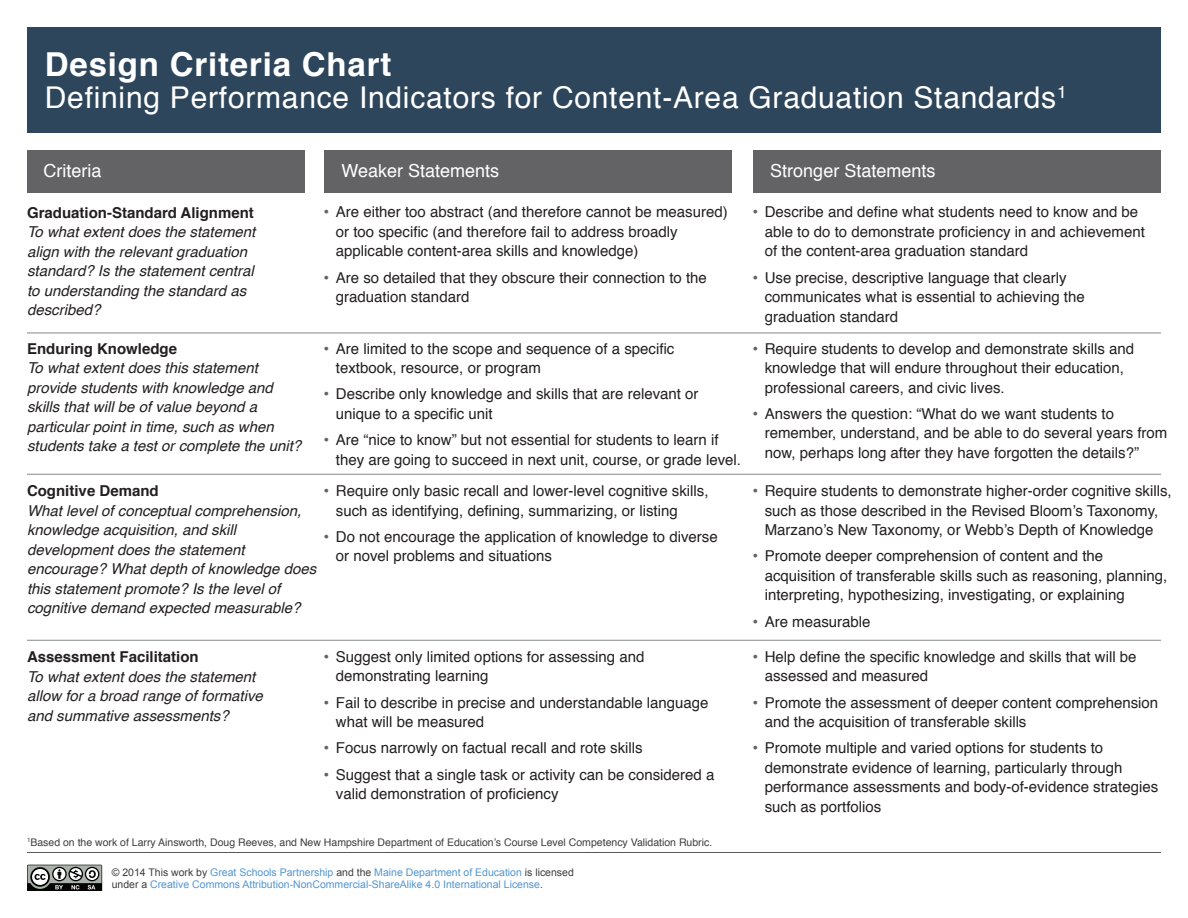
<style>
.page{position:relative;width:1188px;height:918px;background:#fff}
.page>*{position:absolute;margin:0;border:0;box-sizing:border-box;transform-origin:0 0}
.t1{font:700 33px "Helvetica";letter-spacing:.025em;color:#fff}
.t2{font:30px "Helvetica";letter-spacing:.025em;color:#fff}
.t3{font:18px "Helvetica";color:#fff}
.t4{font:15px/19.5px "Helvetica";color:#231f20}
.t5{font:italic 15px/19.5px "Helvetica";color:#231f20}
.t6{font:700 15px "Helvetica";color:#231f20}
.t7{font:10.5px/12px "Arial";color:#5296d0}
.t8{font:10.5px "Helvetica";color:#3e3e3f}
.s1{font-family:"Arial";color:#636366}
.s2{color:#3e3e3f}
</style>
<div class="page">
<div style="left:27px;top:27px;width:1134px;height:105px;background:#2e465c"></div>
<hr style="left:27px;top:852px;width:1134px;height:1px;background:#231f20">
<div style="left:27px;top:150px;width:278px;height:43px;background:#636366"></div>
<hr style="left:27px;top:332px;width:1134px;height:2px;background:#939598">
<hr style="left:27px;top:474px;width:1134px;height:1px;background:#939598">
<hr style="left:27px;top:640px;width:1134px;height:1px;background:#939598">
<div style="left:753px;top:150px;width:408px;height:43px;background:#636366"></div>
<div style="left:324px;top:150px;width:407px;height:43px;background:#636366"></div>
<svg style="left:27px;top:865px;width:76px;height:26px;background:#737673"></svg>
<h1 class="t1" style="left:45px;top:38px;width:348px">Design Criteria Chart</h1>
<h2 class="t2" style="left:45px;top:74px;width:1023px">Defining Performance Indicators for Content-Area Graduation Standards<sup>1</sup></h2>
<p class="t3" style="left:341px;top:157px;width:159px">Weaker Statements</p>
<p class="t4" style="left:336px;top:203px;width:393px;text-indent:-12px"><span class="s1">•</span> Are either too abstract (and therefore cannot be measured) or too specific (and therefore fail to address broadly applicable content-area skills and knowledge)</p>
<p class="t4" style="left:336px;top:268px;width:373px;text-indent:-12px"><span class="s1">•</span> Are so detailed that they obscure their connection to the graduation standard</p>
<p class="t4" style="left:336px;top:339px;width:340px;text-indent:-12px"><span class="s1">•</span> Are limited to the scope and sequence of a specific textbook, resource, or program</p>
<p class="t4" style="left:336px;top:385px;width:364px;text-indent:-12px"><span class="s1">•</span> Describe only knowledge and skills that are relevant or unique to a specific unit</p>
<p class="t4" style="left:336px;top:430px;width:407px;text-indent:-12px"><span class="s1">•</span> Are “nice to know” but not essential for students to learn if they are going to succeed in next unit, course, or grade level.</p>
<p class="t4" style="left:336px;top:482px;width:374px;text-indent:-12px"><span class="s1">•</span> Require only basic recall and lower-level cognitive skills, such as identifying, defining, summarizing, or listing</p>
<p class="t4" style="left:336px;top:527px;width:383px;text-indent:-12px"><span class="s1">•</span> Do not encourage the application of knowledge to diverse or novel problems and situations</p>
<p class="t3" style="left:44px;top:157px;width:59px">Criteria</p>
<p class="t6" style="left:27px;top:200px;width:228px">Graduation-Standard Alignment</p>
<p class="t5" style="left:27px;top:222px;width:230px">To what extent does the statement align with the relevant graduation standard? Is the statement central to understanding the standard as described?</p>
<p class="t6" style="left:27px;top:336px;width:152px">Enduring Knowledge</p>
<p class="t5" style="left:27px;top:359px;width:276px">To what extent does this statement provide students with knowledge and skills that will be of value beyond a particular point in time, such as when students take a test or complete the unit?</p>
<p class="t6" style="left:27px;top:479px;width:133px">Cognitive Demand</p>
<p class="t5" style="left:27px;top:501px;width:291px">What level of conceptual comprehension, knowledge acquisition, and skill development does the statement encourage? What depth of knowledge does this statement promote? Is the level of cognitive demand expected measurable?</p>
<p class="t6" style="left:27px;top:645px;width:173px">Assessment Facilitation</p>
<p class="t5" style="left:27px;top:667px;width:237px">To what extent does the statement allow for a broad range of formative and summative assessments?</p>
<p class="t4" style="left:336px;top:647px;width:310px;text-indent:-12px"><span class="s1">•</span> Suggest only limited options for assessing and demonstrating learning</p>
<p class="t4" style="left:336px;top:693px;width:374px;text-indent:-12px"><span class="s1">•</span> Fail to describe in precise and understandable language what will be measured</p>
<p class="t4" style="left:324px;top:739px;width:320px"><span class="s1">•</span> Focus narrowly on factual recall and rote skills</p>
<p class="t4" style="left:336px;top:765px;width:380px;text-indent:-12px"><span class="s1">•</span> Suggest that a single task or activity can be considered a valid demonstration of proficiency</p>
<p class="t8" style="left:27px;top:834px;width:687px"><sup>1</sup>Based on the work of Larry Ainsworth, Doug Reeves, and New Hampshire Department of Education’s Course Level Competency Validation Rubric.</p>
<p class="t7" style="left:112px;top:866px;width:464px"><span class="s2">© 2014 This work by</span> Great Schools Partnership <span class="s2">and the</span> Maine Department of Education <span class="s2">is licensed under a</span> Creative Commons Attribution-NonCommercial-ShareAlike 4.0 International License<span class="s2">.</span></p>
<p class="t3" style="left:770px;top:157px;width:167px">Stronger Statements</p>
<p class="t4" style="left:765px;top:203px;width:382px;text-indent:-12px"><span class="s1">•</span> Describe and define what students need to know and be able to do to demonstrate proficiency in and achievement of the content-area graduation standard</p>
<p class="t4" style="left:765px;top:268px;width:322px;text-indent:-12px"><span class="s1">•</span> Use precise, descriptive language that clearly communicates what is essential to achieving the graduation standard</p>
<p class="t4" style="left:765px;top:339px;width:371px;text-indent:-12px"><span class="s1">•</span> Require students to develop and demonstrate skills and knowledge that will endure throughout their education, professional careers, and civic lives.</p>
<p class="t4" style="left:765px;top:404px;width:404px;text-indent:-12px"><span class="s1">•</span> Answers the question: “What do we want students to remember, understand, and be able to do several years from now, perhaps long after they have forgotten the details?”</p>
<p class="t4" style="left:753px;top:482px;width:421px;text-align:center"><span class="s1">•</span> Require students to demonstrate higher-order cognitive skills, such as those described in the Revised Bloom’s Taxonomy,<br>Marzano’s New Taxonomy, or Webb’s Depth of Knowledge</p>
<p class="t4" style="left:765px;top:547px;width:404px;text-indent:-12px"><span class="s1">•</span> Promote deeper comprehension of content and the acquisition of transferable skills such as reasoning, planning, interpreting, hypothesizing, investigating, or explaining</p>
<p class="t4" style="left:753px;top:612px;width:119px"><span class="s1">•</span> Are measurable</p>
<p class="t4" style="left:765px;top:647px;width:373px;text-indent:-12px"><span class="s1">•</span> Help define the specific knowledge and skills that will be assessed and measured</p>
<p class="t4" style="left:765px;top:693px;width:395px;text-indent:-12px"><span class="s1">•</span> Promote the assessment of deeper content comprehension and the acquisition of transferable skills</p>
<p class="t4" style="left:765px;top:739px;width:395px;text-indent:-12px"><span class="s1">•</span> Promote multiple and varied options for students to demonstrate evidence of learning, particularly through performance assessments and body-of-evidence strategies such as portfolios</p>
</div>
